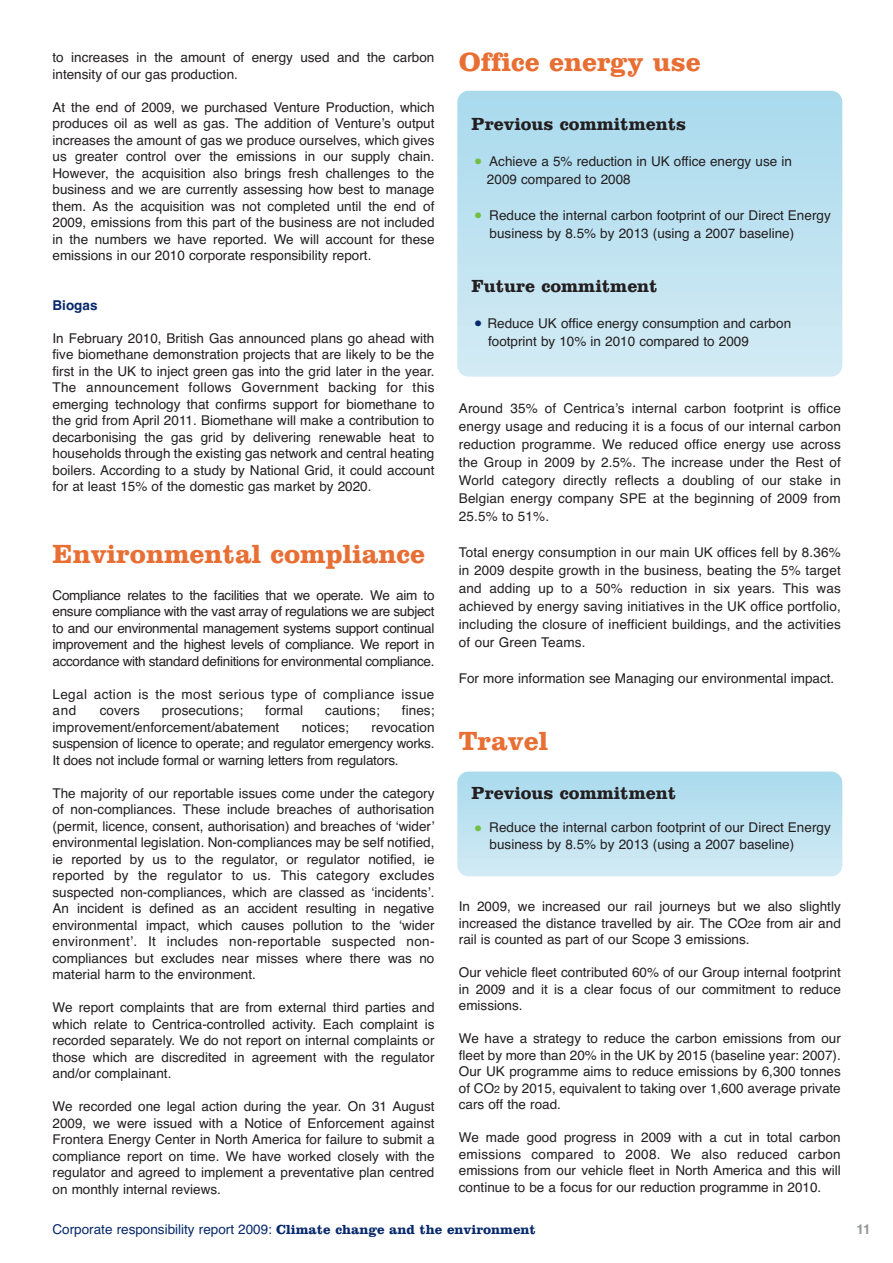
<style>
.page{position:relative;width:893px;height:1263px;background:#fff}
.page>*{position:absolute;margin:0;border:0;box-sizing:border-box;transform-origin:0 0}
.t1{font:700 27px "Clarendon BT";color:#e86f34}
.t2{font:700 18px "Clarendon BT";color:#231f20}
.t3{font:13.5px/16.5px "Helvetica";color:#231f20;text-align:justify}
.t4{font:13.5px "Helvetica";color:#07296c}
.t5{font:13.5px/16.5px "Helvetica";letter-spacing:.03em;color:#231f20}
.t6{font:700 13.5px "Helvetica";color:#07296c}
.t7{font:700 13.5px "Helvetica";color:#949698}
.s1{font-size:27px;color:#72bf44}
.s2{font-size:27px;color:#07296c}
.s3{font-size:10.5px}
.s4{font-family:"Clarendon BT";font-weight:700}
</style>
<div class="page">
<div style="left:457px;top:91px;width:385px;height:286px;background:linear-gradient(to bottom,#a9daed,#d3ebf4);border-radius:11px"></div>
<div style="left:457px;top:772px;width:385px;height:104px;background:linear-gradient(to bottom,#aadaed,#d2eaf4);border-radius:11px"></div>
<p class="t3" style="left:53px;top:51px;width:383px">to increases in the amount of energy used and the carbon intensity of our gas production.</p>
<p class="t3" style="left:53px;top:100px;width:383px">At the end of 2009, we purchased Venture Production, which produces oil as well as gas. The addition of Venture’s output increases the amount of gas we produce ourselves, which gives us greater control over the emissions in our supply chain.<br>However, the acquisition also brings fresh challenges to the business and we are currently assessing how best to manage them. As the acquisition was not completed until the end of 2009, emissions from this part of the business are not included in the numbers we have reported. We will account for these emissions in our 2010 corporate responsibility report.</p>
<p class="t6" style="left:53px;top:300px;width:47px">Biogas</p>
<p class="t3" style="left:53px;top:331px;width:383px">In February 2010, British Gas announced plans go ahead with five biomethane demonstration projects that are likely to be the first in the UK to inject green gas into the grid later in the year.<br>The announcement follows Government backing for this emerging technology that confirms support for biomethane to the grid from April 2011. Biomethane will make a contribution to decarbonising the gas grid by delivering renewable heat to households through the existing gas network and central heating boilers. According to a study by National Grid, it could account for at least 15% of the domestic gas market by 2020.</p>
<h1 class="t1" style="left:53px;top:544px;width:374px">Environmental compliance</h1>
<p class="t3" style="left:53px;top:588px;width:383px">Compliance relates to the facilities that we operate. We aim to ensure compliance with the vast array of regulations we are subject to and our environmental management systems support continual improvement and the highest levels of compliance. We report in accordance with standard definitions for environmental compliance.</p>
<p class="t5" style="left:53px;top:687px;width:383px">Legal action is the most serious type of compliance issue and</p>
<p class="t3" style="left:100px;top:703px;width:42px">covers</p>
<p class="t3" style="left:162px;top:703px;width:83px">prosecutions;</p>
<p class="t3" style="left:265px;top:703px;width:39px">formal</p>
<p class="t3" style="left:325px;top:703px;width:56px">cautions;</p>
<p class="t3" style="left:402px;top:703px;width:34px">fines;</p>
<p class="t3" style="left:53px;top:720px;width:228px">improvement/enforcement/abatement</p>
<p class="t3" style="left:302px;top:720px;width:49px">notices;</p>
<p class="t3" style="left:53px;top:720px;width:383px;text-indent:319px">revocation suspension of licence to operate; and regulator emergency works.<br>It does not include formal or warning letters from regulators.</p>
<p class="t3" style="left:53px;top:786px;width:383px">The majority of our reportable issues come under the category of non-compliances. These include breaches of authorisation (permit, licence, consent, authorisation) and breaches of ‘wider’ environmental legislation. Non-compliances may be self notified, ie reported by us to the regulator, or regulator notified, ie reported by the regulator to us. This category excludes suspected non-compliances, which are classed as ‘incidents’.<br>An incident is defined as an accident resulting in negative environmental impact, which causes pollution to the ‘wider environment’. It includes non-reportable suspected non&shy;compliances but excludes near misses where there was no material harm to the environment.</p>
<p class="t3" style="left:53px;top:1000px;width:383px">We report complaints that are from external third parties and which relate to Centrica-controlled activity. Each complaint is recorded separately. We do not report on internal complaints or those which are discredited in agreement with the regulator and/or complainant.</p>
<p class="t3" style="left:53px;top:1099px;width:383px">We recorded one legal action during the year. On 31 August 2009, we were issued with a Notice of Enforcement against Frontera Energy Center in North America for failure to submit a compliance report on time. We have worked closely with the regulator and agreed to implement a preventative plan centred on monthly internal reviews.</p>
<h1 class="t1" style="left:459px;top:51px;width:243px">Office energy use</h1>
<h2 class="t2" style="left:471px;top:117px;width:216px">Previous commitments</h2>
<p class="t3" style="left:487px;top:154px;width:306px;line-height:18px;text-indent:-15px"><span class="s1">•</span> Achieve a 5% reduction in UK office energy use in<br>2009 compared to 2008</p>
<p class="t3" style="left:489px;top:208px;width:342px;line-height:18px;text-indent:-18px"><span class="s1">•</span> Reduce the internal carbon footprint of our Direct Energy business by 8.5% by 2013 (using a 2007 baseline)</p>
<h2 class="t2" style="left:471px;top:279px;width:187px">Future commitment</h2>
<p class="t3" style="left:488px;top:316px;width:304px;line-height:18px;text-indent:-17px"><span class="s2">•</span> Reduce UK office energy consumption and carbon footprint by 10% in 2010 compared to 2009</p>
<p class="t3" style="left:459px;top:401px;width:383px;line-height:18px">Around 35% of Centrica’s internal carbon footprint is office energy usage and reducing it is a focus of our internal carbon reduction programme. We reduced office energy use across the Group in 2009 by 2.5%. The increase under the Rest of World category directly reflects a doubling of our stake in Belgian energy company SPE at the beginning of 2009 from 25.5% to 51%.</p>
<p class="t3" style="left:459px;top:545px;width:383px;line-height:18px">Total energy consumption in our main UK offices fell by 8.36% in 2009 despite growth in the business, beating the 5% target and adding up to a 50% reduction in six years. This was achieved by energy saving initiatives in the UK office portfolio, including the closure of inefficient buildings, and the activities of our Green Teams.</p>
<p class="t3" style="left:459px;top:672px;width:377px">For more information see Managing our environmental impact.</p>
<h1 class="t1" style="left:459px;top:731px;width:91px">Travel</h1>
<h2 class="t2" style="left:471px;top:786px;width:206px">Previous commitment</h2>
<p class="t3" style="left:489px;top:821px;width:342px;text-indent:-18px"><span class="s1">•</span> Reduce the internal carbon footprint of our Direct Energy business by 8.5% by 2013 (using a 2007 baseline)</p>
<p class="t3" style="left:459px;top:899px;width:383px">In 2009, we increased our rail journeys but we also slightly increased the distance travelled by air. The CO<span class="s3">2</span>e from air and rail is counted as part of our Scope 3 emissions.</p>
<p class="t3" style="left:459px;top:965px;width:383px">Our vehicle fleet contributed 60% of our Group internal footprint in 2009 and it is a clear focus of our commitment to reduce emissions.</p>
<p class="t3" style="left:459px;top:1031px;width:383px">We have a strategy to reduce the carbon emissions from our fleet by more than 20% in the UK by 2015 (baseline year: 2007).<br>Our UK programme aims to reduce emissions by 6,300 tonnes of CO<span class="s3">2</span> by 2015, equivalent to taking over 1,600 average private cars off the road.</p>
<p class="t3" style="left:459px;top:1130px;width:383px">We made good progress in 2009 with a cut in total carbon emissions compared to 2008. We also reduced carbon emissions from our vehicle fleet in North America and this will continue to be a focus for our reduction programme in 2010.</p>
<p class="t4" style="left:53px;top:1224px;width:484px">Corporate responsibility report 2009: <span class="s4">Climate change and the environment</span></p>
<p class="t7" style="left:856px;top:1224px;width:16px">11</p>
</div>
